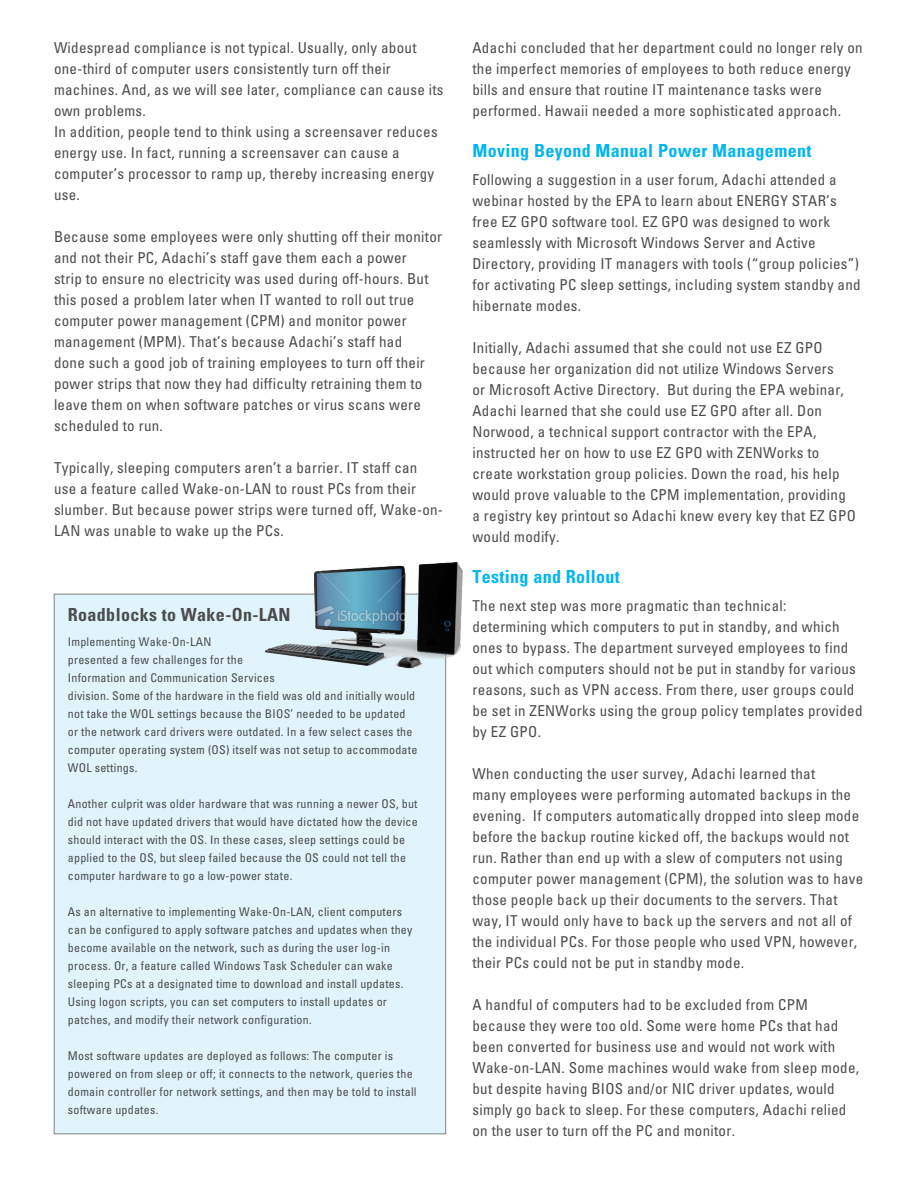
<style>
.page{position:relative;width:918px;height:1188px;background:#fff}
.page>*{position:absolute;margin:0;border:0;box-sizing:border-box;transform-origin:0 0}
.t1{font:700 condensed 18px "Univers LT Std";letter-spacing:.02em;color:#00b6f0}
.t2{font:700 condensed 18px "Univers LT Std";letter-spacing:.02em;color:#4b4c4d}
.BODY{font:condensed 15px/21px "Univers LT Std";letter-spacing:.02em;color:#4b4c4d}
.BODY-2{font:condensed 12px/18px "Univers LT Std";letter-spacing:.02em;color:#4b4c4d}
</style>
<div class="page">
<div style="left:54px;top:594px;width:392px;height:540px;background:#e1f4fc"></div>
<img style="left:265px;top:562px;width:198px;height:115px">
<p class="BODY" style="left:54px;top:37px;width:391px">Widespread compliance is not typical. Usually, only about one-third of computer users consistently turn off their machines. And, as we will see later, compliance can cause its own problems.</p>
<p class="BODY" style="left:54px;top:121px;width:385px">In addition, people tend to think using a screensaver reduces energy use. In fact, running a screensaver can cause a computer’s processor to ramp up, thereby increasing energy use.</p>
<p class="BODY" style="left:54px;top:226px;width:390px">Because some employees were only shutting off their monitor and not their PC, Adachi’s staff gave them each a power<br>strip to ensure no electricity was used during off-hours. But this posed a problem later when IT wanted to roll out true computer power management (CPM) and monitor power management (MPM). That’s because Adachi’s staff had<br>done such a good job of training employees to turn off their power strips that now they had difficulty retraining them to leave them on when software patches or virus scans were scheduled to run.</p>
<p class="BODY" style="left:54px;top:457px;width:390px">Typically, sleeping computers aren’t a barrier. IT staff can use a feature called Wake-on-LAN to roust PCs from their slumber. But because power strips were turned off, Wake-on-LAN was unable to wake up the PCs.</p>
<p class="t2" style="left:68px;top:603px;width:224px">Roadblocks to Wake-On-LAN</p>
<p class="BODY-2" style="left:68px;top:632px;width:351px">Implementing Wake-On-LAN<br>presented a few challenges for the<br>Information and Communication Services<br>division. Some of the hardware in the field was old and initially would not take the WOL settings because the BIOS’ needed to be updated or the network card drivers were outdated. In a few select cases the computer operating system (OS) itself was not setup to accommodate WOL settings.</p>
<p class="BODY-2" style="left:68px;top:794px;width:352px">Another culprit was older hardware that was running a newer OS, but did not have updated drivers that would have dictated how the device should interact with the OS. In these cases, sleep settings could be applied to the OS, but sleep failed because the OS could not tell the computer hardware to go a low-power state.</p>
<p class="BODY-2" style="left:68px;top:902px;width:346px">As an alternative to implementing Wake-On-LAN, client computers can be configured to apply software patches and updates when they become available on the network, such as during the user log-in process. Or, a feature called Windows Task Scheduler can wake sleeping PCs at a designated time to download and install updates.<br>Using logon scripts, you can set computers to install updates or patches, and modify their network configuration.</p>
<p class="BODY-2" style="left:68px;top:1046px;width:350px">Most software updates are deployed as follows: The computer is powered on from sleep or off; it connects to the network, queries the domain controller for network settings, and then may be told to install software updates.</p>
<p class="BODY" style="left:472px;top:37px;width:392px">Adachi concluded that her department could no longer rely on the imperfect memories of employees to both reduce energy bills and ensure that routine IT maintenance tasks were performed. Hawaii needed a more sophisticated approach.</p>
<p class="t1" style="left:472px;top:140px;width:340px">Moving Beyond Manual Power Management</p>
<p class="BODY" style="left:472px;top:169px;width:390px">Following a suggestion in a user forum, Adachi attended a webinar hosted by the EPA to learn about ENERGY STAR’s free EZ GPO software tool. EZ GPO was designed to work seamlessly with Microsoft Windows Server and Active Directory, providing IT managers with tools (“group policies”) for activating PC sleep settings, including system standby and hibernate modes.</p>
<p class="BODY" style="left:472px;top:337px;width:385px">Initially, Adachi assumed that she could not use EZ GPO because her organization did not utilize Windows Servers<br>or Microsoft Active Directory. But during the EPA webinar, Adachi learned that she could use EZ GPO after all. Don Norwood, a technical support contractor with the EPA, instructed her on how to use EZ GPO with ZENWorks to create workstation group policies. Down the road, his help would prove valuable to the CPM implementation, providing a registry key printout so Adachi knew every key that EZ GPO would modify.</p>
<p class="t1" style="left:472px;top:566px;width:149px">Testing and Rollout</p>
<p class="BODY" style="left:472px;top:595px;width:392px">The next step was more pragmatic than technical: determining which computers to put in standby, and which ones to bypass. The department surveyed employees to find out which computers should not be put in standby for various reasons, such as VPN access. From there, user groups could be set in ZENWorks using the group policy templates provided by EZ GPO.</p>
<p class="BODY" style="left:472px;top:763px;width:392px">When conducting the user survey, Adachi learned that<br>many employees were performing automated backups in the evening. If computers automatically dropped into sleep mode before the backup routine kicked off, the backups would not run. Rather than end up with a slew of computers not using computer power management (CPM), the solution was to have those people back up their documents to the servers. That way, IT would only have to back up the servers and not all of the individual PCs. For those people who used VPN, however, their PCs could not be put in standby mode.</p>
<p class="BODY" style="left:472px;top:994px;width:388px">A handful of computers had to be excluded from CPM because they were too old. Some were home PCs that had been converted for business use and would not work with Wake-on-LAN. Some machines would wake from sleep mode, but despite having BIOS and/or NIC driver updates, would simply go back to sleep. For these computers, Adachi relied on the user to turn off the PC and monitor.</p>
</div>
